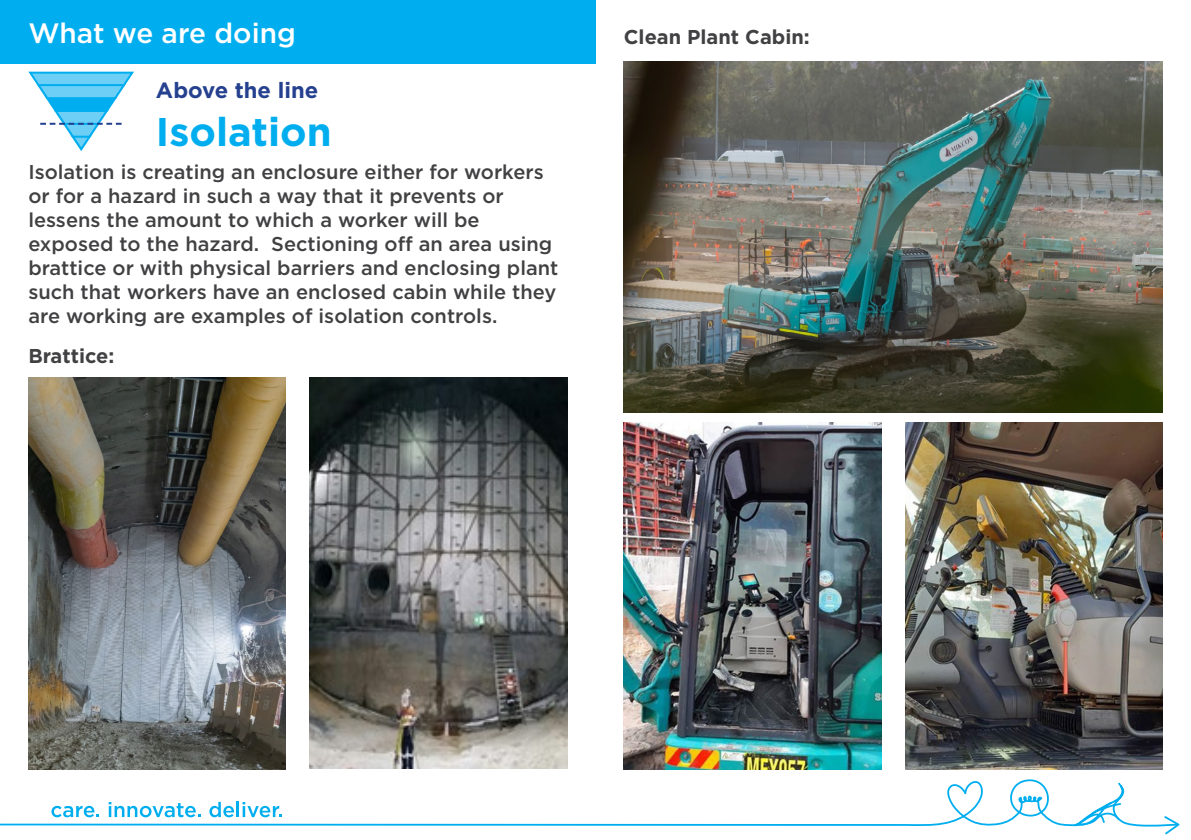
<style>
.page{position:relative;width:1191px;height:840px;background:#fff}
.page>*{position:absolute;margin:0;border:0;box-sizing:border-box;transform-origin:0 0}
.t1{font:700 40px "Gotham";color:#00aeef}
.t2{font:500 28px "Gotham";color:#fff}
.t3{font:700 22px "Gotham";color:#25408f}
.t4{font:500 20px/24px "Gotham";color:#414042}
.t5{font:700 20px "Gotham";color:#414042}
</style>
<div class="page">
<svg style="left:0;top:762px;width:1164px;height:65px"></svg>
<svg style="left:1164px;top:816px;width:15px;height:18px"></svg>
<svg style="left:1007px;top:777px;width:118px;height:49px"></svg>
<svg style="left:26px;top:63px;width:110px;height:88px"></svg>
<img style="left:310px;top:377px;width:257px;height:390px">
<img style="left:624px;top:422px;width:257px;height:346px">
<img style="left:905px;top:422px;width:257px;height:346px">
<img style="left:28px;top:377px;width:258px;height:391px">
<img style="left:624px;top:61px;width:538px;height:351px">
<div style="left:0;top:0;width:595px;height:63px;background:#00aeef"></div>
<h2 class="t2" style="left:28px;top:15px;width:269px">What we are doing</h2>
<p class="t5" style="left:624px;top:24px;width:187px">Clean Plant Cabin:</p>
<p class="t3" style="left:156px;top:75px;width:164px">Above the line</p>
<h1 class="t1" style="left:156px;top:105px;width:177px">Isolation</h1>
<p class="t4" style="left:28px;top:159px;width:531px">Isolation is creating an enclosure either for workers or for a hazard in such a way that it prevents or lessens the amount to which a worker will be exposed to the hazard. Sectioning off an area using brattice or with physical barriers and enclosing plant such that workers have an enclosed cabin while they are working are examples of isolation controls.</p>
<p class="t5" style="left:28px;top:343px;width:87px">Brattice:</p>
</div>
